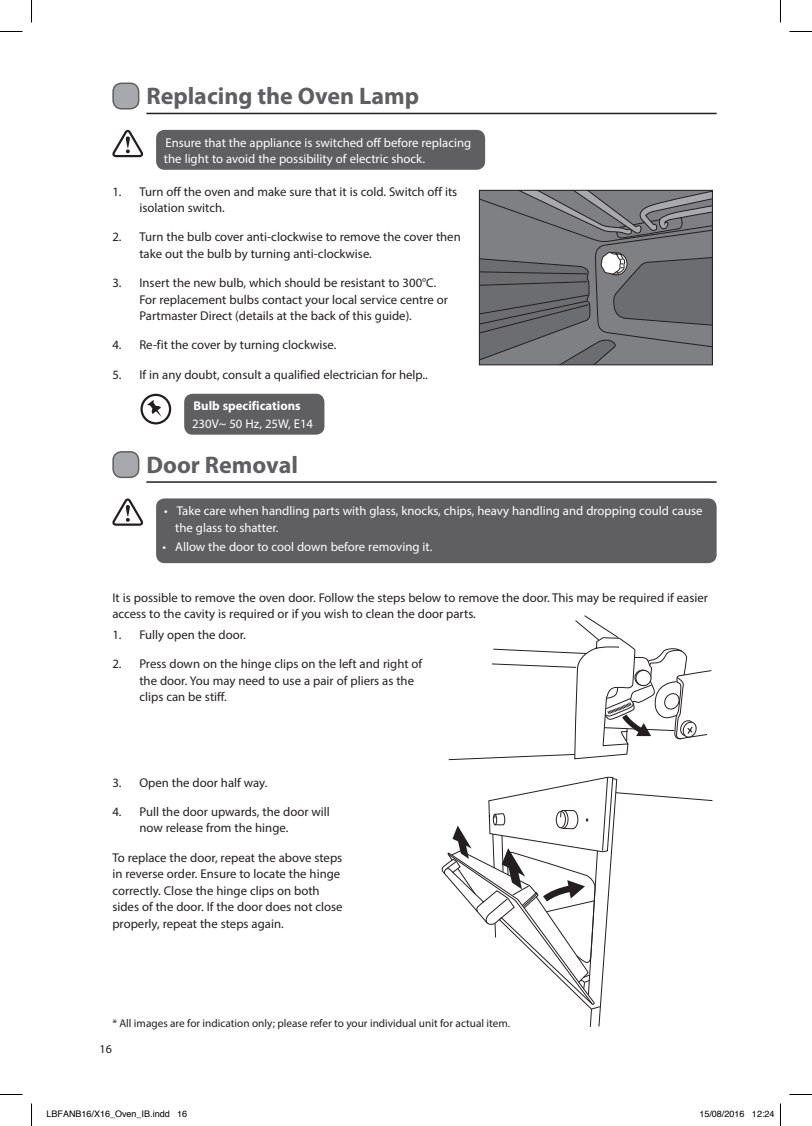
<style>
.page{position:relative;width:812px;height:1126px;background:#fff}
.page>*{position:absolute;margin:0;border:0;box-sizing:border-box;transform-origin:0 0}
.t1{font:700 24px "Myriad Pro";color:#5f5f62}
.t2{font:12.75px/16.5px "Myriad Pro";color:#231f20}
.t3{font:12.75px/16.5px "Myriad Pro";color:#fff}
.t4{font:700 12.75px "Myriad Pro";color:#fff}
.t5{font:12px "Myriad Pro";color:#231f20}
.t6{font:11.25px "Myriad Pro";color:#231f20}
.t7{font:9px "Helvetica";color:#000}
</style>
<div class="page">
<hr style="left:146px;top:113px;width:570px;height:1px;background:#231f20">
<div style="left:113px;top:83px;width:26px;height:26px;background:#a8a9ad;border-radius:9px"></div>
<div style="left:112px;top:83px;width:27px;height:27px;border:2px solid #5f5f62;border-radius:9px"></div>
<div style="left:156px;top:130px;width:329px;height:40px;background:#5f5f62;border-radius:9px"></div>
<svg style="left:112px;top:130px;width:31px;height:27px"></svg>
<div style="left:184px;top:394px;width:140px;height:41px;background:#5f5f62;border-radius:9px"></div>
<svg style="left:141px;top:395px;width:29px;height:28px"></svg>
<div style="left:140px;top:394px;width:31px;height:30px;border:2px solid #231f20;border-radius:50%"></div>
<svg style="left:147px;top:400px;width:14px;height:17px"></svg>
<svg style="left:481px;top:192px;width:229px;height:171px;background:#747678"></svg>
<div style="left:479px;top:190px;width:233px;height:175px;border:1px solid #231f20"></div>
<hr style="left:146px;top:481px;width:570px;height:2px;background:#231f20">
<div style="left:113px;top:452px;width:26px;height:25px;background:#a8a9ad;border-radius:9px"></div>
<div style="left:112px;top:451px;width:27px;height:27px;border:2px solid #5f5f62;border-radius:9px"></div>
<div style="left:156px;top:498px;width:560px;height:65px;background:#5f5f62;border-radius:9px"></div>
<svg style="left:112px;top:498px;width:31px;height:28px"></svg>
<svg style="left:448px;top:615px;width:264px;height:145px"></svg>
<svg style="left:441px;top:777px;width:272px;height:250px"></svg>
<svg style="left:0;top:31px;width:22px;height:1px"></svg>
<svg style="left:789px;top:31px;width:22px;height:1px"></svg>
<svg style="left:0;top:1094px;width:22px;height:1px"></svg>
<svg style="left:789px;top:1094px;width:22px;height:1px"></svg>
<svg style="left:31px;top:0;width:1px;height:22px"></svg>
<svg style="left:31px;top:1103px;width:1px;height:23px"></svg>
<svg style="left:780px;top:0;width:1px;height:22px"></svg>
<svg style="left:780px;top:1103px;width:1px;height:23px"></svg>
<h1 class="t1" style="left:146px;top:80px;width:274px">Replacing the Oven Lamp</h1>
<p class="t3" style="left:164px;top:134px;width:309px">Ensure that the appliance is switched off before replacing the light to avoid the possibility of electric shock.</p>
<p class="t2" style="left:139px;top:183px;width:319px;text-indent:-27px">1. Turn off the oven and make sure that it is cold. Switch off its isolation switch.</p>
<p class="t2" style="left:139px;top:229px;width:323px;text-indent:-27px">2. Turn the bulb cover anti-clockwise to remove the cover then take out the bulb by turning anti-clockwise.</p>
<p class="t2" style="left:139px;top:274px;width:310px;text-indent:-27px">3. Insert the new bulb, which should be resistant to 300°C.<br>For replacement bulbs contact your local service centre or<br>Partmaster Direct (details at the back of this guide).</p>
<p class="t2" style="left:112px;top:337px;width:225px">4. Re-fit the cover by turning clockwise.</p>
<p class="t2" style="left:112px;top:366px;width:317px">5. If in any doubt, consult a qualified electrician for help..</p>
<p class="t4" style="left:193px;top:397px;width:109px">Bulb specifications</p>
<p class="t3" style="left:192px;top:416px;width:123px">230V~ 50 Hz, 25W, E14</p>
<h1 class="t1" style="left:146px;top:449px;width:153px">Door Removal</h1>
<p class="t3" style="left:175px;top:503px;width:528px;text-indent:-11px">• Take care when handling parts with glass, knocks, chips, heavy handling and dropping could cause the glass to shatter.</p>
<p class="t3" style="left:162px;top:538px;width:271px">• Allow the door to cool down before removing it.</p>
<p class="t2" style="left:112px;top:589px;width:597px">It is possible to remove the oven door. Follow the steps below to remove the door. This may be required if easier access to the cavity is required or if you wish to clean the door parts.</p>
<p class="t2" style="left:112px;top:626px;width:135px">1. Fully open the door.</p>
<p class="t2" style="left:139px;top:656px;width:284px;text-indent:-27px">2. Press down on the hinge clips on the left and right of the door. You may need to use a pair of pliers as the clips can be stiff.</p>
<p class="t2" style="left:112px;top:774px;width:156px">3. Open the door half way.</p>
<p class="t2" style="left:139px;top:803px;width:192px;text-indent:-27px">4. Pull the door upwards, the door will now release from the hinge.</p>
<p class="t2" style="left:112px;top:849px;width:232px">To replace the door, repeat the above steps in reverse order. Ensure to locate the hinge correctly. Close the hinge clips on both sides of the door. If the door does not close properly, repeat the steps again.</p>
<p class="t6" style="left:112px;top:1017px;width:399px">* All images are for indication only; please refer to your individual unit for actual item.</p>
<p class="t5" style="left:100px;top:1042px;width:14px">16</p>
<p class="t7" style="left:46px;top:1107px;width:142px">LBFANB16/X16_Oven_IB.indd 16</p>
<p class="t7" style="left:699px;top:1107px;width:77px">15/08/2016 12:24</p>
</div>
